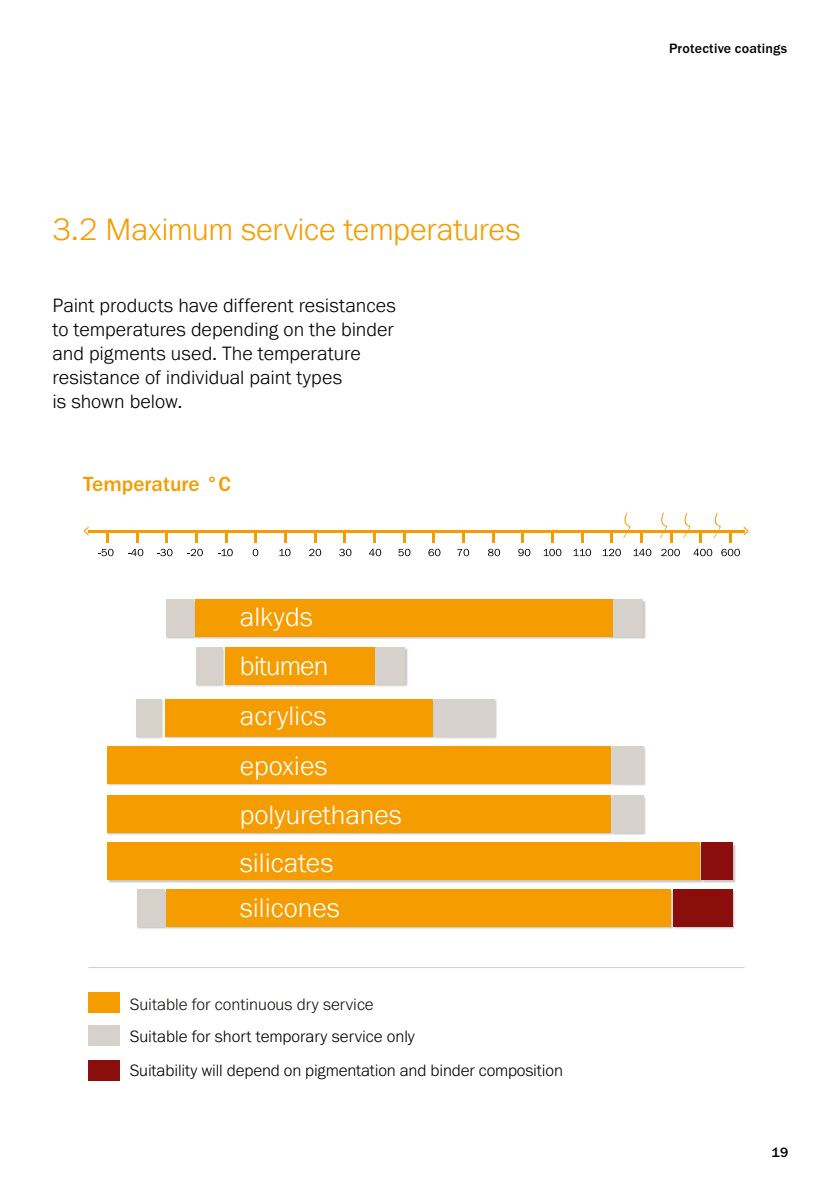
<style>
.page{position:relative;width:840px;height:1191px;background:#fff}
.page>*{position:absolute;margin:0;border:0;box-sizing:border-box;transform-origin:0 0}
.t1{font:300 32px "Franklin Gothic URW";letter-spacing:-.01em;color:#f59c00}
.t2{font:300 27.6px/48.4px "Franklin Gothic URW";color:#fff}
.t3{font:500 21.2px "Franklin Gothic";color:#f59c00}
.t4{font:300 20px/24px "Franklin Gothic URW";color:#000}
.t5{font:300 17px/34px "Franklin Gothic URW";letter-spacing:-.01em;color:#000}
.t6{font:300 17px "Franklin Gothic URW";color:#13120d}
.t7{font:500 14px "Franklin Gothic URW";letter-spacing:.015em;color:#000}
</style>
<div class="page">
<img style="left:90px;top:525px;width:623px;height:114px">
<img style="left:120px;top:572px;width:363px;height:52px">
<img style="left:90px;top:624px;width:482px;height:47px">
<img style="left:162px;top:671px;width:335px;height:49px">
<img style="left:136px;top:720px;width:510px;height:48px">
<img style="left:107px;top:768px;width:539px;height:46px">
<img style="left:88px;top:814px;width:657px;height:190px">
<hr style="left:88px;top:967px;width:656px;height:1px;background:#d0d0d0">
<div style="left:613px;top:600px;width:30px;height:37px;background:#d7d1cc"></div>
<div style="left:166px;top:600px;width:28px;height:37px;background:#d7d1cc"></div>
<div style="left:195px;top:600px;width:417px;height:37px;background:#f59c00"></div>
<div style="left:375px;top:647px;width:30px;height:38px;background:#d7d1cc"></div>
<div style="left:196px;top:647px;width:26px;height:38px;background:#d7d1cc"></div>
<div style="left:224px;top:647px;width:150px;height:38px;background:#f59c00"></div>
<div style="left:433px;top:699px;width:61px;height:37px;background:#d7d1cc"></div>
<div style="left:136px;top:699px;width:26px;height:37px;background:#d7d1cc"></div>
<div style="left:165px;top:699px;width:267px;height:37px;background:#f59c00"></div>
<div style="left:611px;top:746px;width:32px;height:37px;background:#d7d1cc"></div>
<div style="left:107px;top:746px;width:503px;height:37px;background:#f59c00"></div>
<div style="left:611px;top:795px;width:32px;height:38px;background:#d7d1cc"></div>
<div style="left:107px;top:795px;width:503px;height:38px;background:#f59c00"></div>
<div style="left:700px;top:842px;width:32px;height:38px;background:#8a0f0c"></div>
<div style="left:107px;top:842px;width:592px;height:38px;background:#f59c00"></div>
<div style="left:137px;top:889px;width:28px;height:38px;background:#d7d1cc"></div>
<div style="left:672px;top:889px;width:60px;height:38px;background:#8a0f0c"></div>
<div style="left:166px;top:889px;width:504px;height:38px;background:#f59c00"></div>
<div style="left:88px;top:993px;width:31px;height:20px;background:#f59c00"></div>
<div style="left:88px;top:1025px;width:31px;height:20px;background:#d7d1cc"></div>
<div style="left:88px;top:1060px;width:31px;height:20px;background:#8a0f0c"></div>
<svg style="left:106px;top:533px;width:2px;height:10px"></svg>
<svg style="left:136px;top:533px;width:2px;height:10px"></svg>
<svg style="left:165px;top:533px;width:3px;height:10px"></svg>
<svg style="left:195px;top:533px;width:2px;height:10px"></svg>
<svg style="left:225px;top:533px;width:2px;height:10px"></svg>
<svg style="left:254px;top:533px;width:3px;height:10px"></svg>
<svg style="left:284px;top:533px;width:2px;height:10px"></svg>
<svg style="left:314px;top:533px;width:2px;height:10px"></svg>
<svg style="left:343px;top:533px;width:2px;height:10px"></svg>
<svg style="left:373px;top:533px;width:2px;height:10px"></svg>
<svg style="left:403px;top:533px;width:2px;height:10px"></svg>
<svg style="left:432px;top:533px;width:2px;height:10px"></svg>
<svg style="left:462px;top:533px;width:2px;height:10px"></svg>
<svg style="left:492px;top:533px;width:2px;height:10px"></svg>
<svg style="left:521px;top:533px;width:2px;height:10px"></svg>
<svg style="left:551px;top:533px;width:2px;height:10px"></svg>
<svg style="left:580px;top:533px;width:3px;height:10px"></svg>
<svg style="left:610px;top:533px;width:2px;height:10px"></svg>
<svg style="left:640px;top:533px;width:2px;height:10px"></svg>
<svg style="left:699px;top:533px;width:2px;height:10px"></svg>
<svg style="left:729px;top:533px;width:2px;height:10px"></svg>
<svg style="left:98px;top:549px;width:15px;height:7px"></svg>
<svg style="left:128px;top:549px;width:15px;height:7px"></svg>
<svg style="left:157px;top:549px;width:15px;height:7px"></svg>
<svg style="left:187px;top:549px;width:16px;height:7px"></svg>
<svg style="left:218px;top:549px;width:15px;height:7px"></svg>
<svg style="left:252px;top:549px;width:6px;height:7px"></svg>
<svg style="left:279px;top:549px;width:11px;height:7px"></svg>
<svg style="left:309px;top:549px;width:12px;height:7px"></svg>
<svg style="left:339px;top:549px;width:12px;height:7px"></svg>
<svg style="left:369px;top:549px;width:12px;height:7px"></svg>
<svg style="left:398px;top:549px;width:12px;height:7px"></svg>
<svg style="left:428px;top:549px;width:12px;height:7px"></svg>
<svg style="left:457px;top:549px;width:12px;height:7px"></svg>
<svg style="left:487px;top:549px;width:13px;height:7px"></svg>
<svg style="left:518px;top:549px;width:12px;height:7px"></svg>
<svg style="left:543px;top:549px;width:18px;height:7px"></svg>
<svg style="left:573px;top:549px;width:17px;height:7px"></svg>
<svg style="left:602px;top:549px;width:18px;height:7px"></svg>
<svg style="left:633px;top:549px;width:18px;height:7px"></svg>
<svg style="left:661px;top:549px;width:18px;height:7px"></svg>
<svg style="left:693px;top:549px;width:19px;height:7px"></svg>
<svg style="left:721px;top:549px;width:18px;height:7px"></svg>
<svg style="left:622px;top:512px;width:8px;height:26px"></svg>
<svg style="left:659px;top:512px;width:13px;height:31px"></svg>
<svg style="left:682px;top:512px;width:8px;height:26px"></svg>
<svg style="left:713px;top:512px;width:7px;height:26px"></svg>
<hr style="left:88px;top:530px;width:656px;height:2px;background:#f59c00">
<svg style="left:84px;top:527px;width:4px;height:8px"></svg>
<svg style="left:743px;top:526px;width:5px;height:9px"></svg>
<h1 class="t1" style="left:52px;top:209px;width:469px">3.2 Maximum service temperatures</h1>
<p class="t4" style="left:52px;top:293px;width:344px">Paint products have different resistances to temperatures depending on the binder and pigments used. The temperature resistance of individual paint types<br>is shown below.</p>
<p class="t3" style="left:83px;top:472px;width:149px">Temperature °C</p>
<h2 class="t2" style="left:240px;top:592px;width:163px">alkyds bitumen acrylics epoxies polyurethanes silicates silicones</h2>
<p class="t6" style="left:130px;top:994px;width:245px">Suitable for continuous dry service</p>
<p class="t5" style="left:130px;top:1019px;width:434px">Suitable for short temporary service only<br>Suitability will depend on pigmentation and binder composition</p>
<p class="t7" style="left:668px;top:40px;width:120px">Protective coatings</p>
<p class="t7" style="left:771px;top:1144px;width:18px">19</p>
</div>
